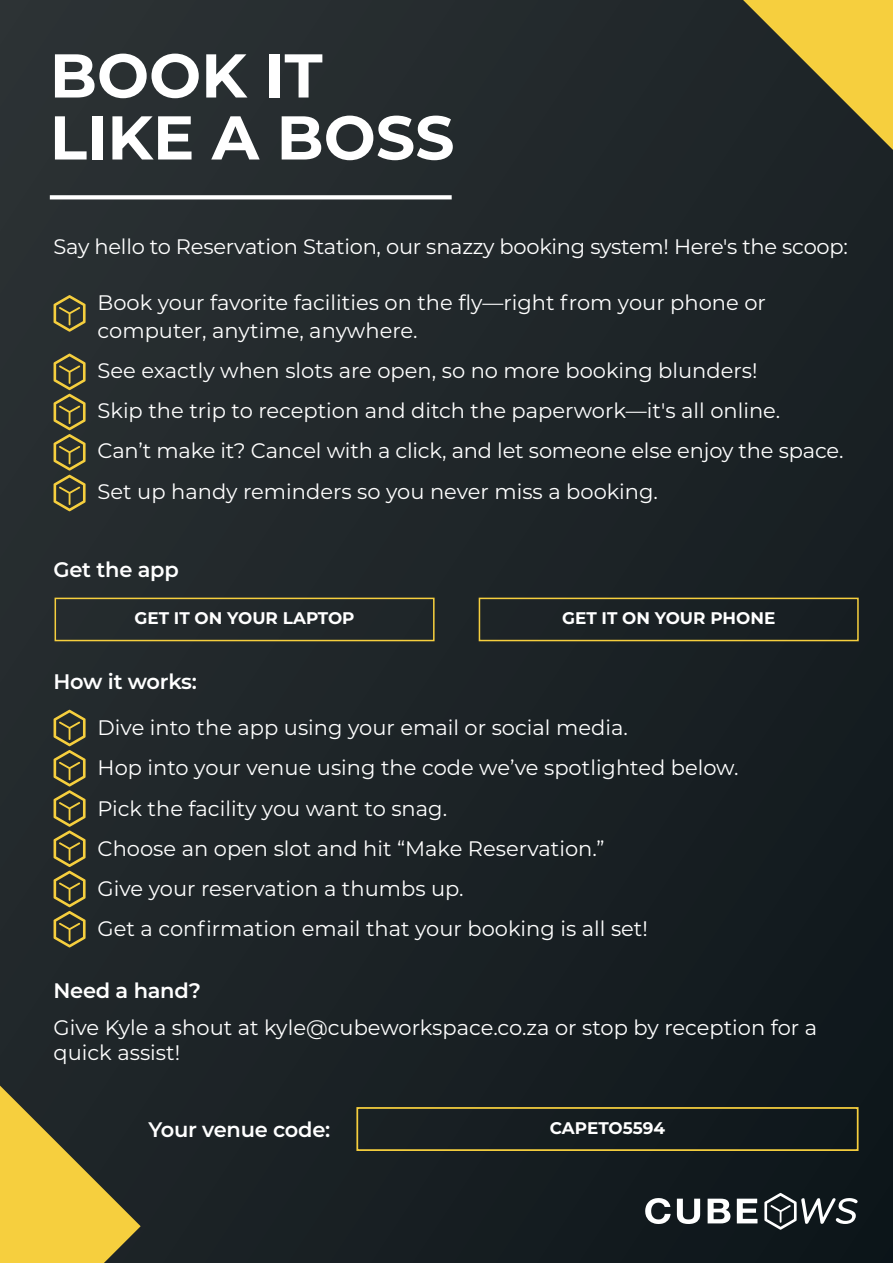
<style>
.page{position:relative;width:893px;height:1263px;background:#fff}
.page>*{position:absolute;margin:0;border:0;box-sizing:border-box;transform-origin:0 0}
.t1{font:700 61.65px/61.9px "Montserrat";color:#fff}
.t2{font:21px/40.2px "Montserrat";color:#fff}
.t3{font:600 21px "Montserrat";letter-spacing:-.01em;color:#fff}
.t4{font:700 16.8px "Montserrat";color:#fff}
</style>
<div class="page">
<div style="left:0;top:0;width:893px;height:1263px;background:linear-gradient(to right,#272d30,#141c20)"></div>
<svg style="left:50px;top:195px;width:402px;height:4px"></svg>
<svg style="left:0;top:1085px;width:141px;height:178px;background:#9b8734"></svg>
<svg style="left:708px;top:1199px;width:22px;height:24px"></svg>
<svg style="left:737px;top:1198px;width:20px;height:25px"></svg>
<svg style="left:677px;top:1199px;width:23px;height:25px"></svg>
<svg style="left:645px;top:1198px;width:26px;height:26px"></svg>
<svg style="left:764px;top:1193px;width:94px;height:37px"></svg>
<svg style="left:54px;top:295px;width:32px;height:37px"></svg>
<svg style="left:54px;top:710px;width:32px;height:237px;background:#585230"></svg>
<svg style="left:54px;top:354px;width:32px;height:157px;background:#5b5633"></svg>
<div style="left:55px;top:598px;width:380px;height:43px;border:2px solid #f6cf3e"></div>
<div style="left:479px;top:598px;width:380px;height:43px;border:2px solid #f6cf3e"></div>
<div style="left:356px;top:1107px;width:502px;height:44px;border:2px solid #f6cf3e"></div>
<svg style="left:726px;top:0;width:167px;height:166px;background:#786b31"></svg>
<h1 class="t1" style="left:50px;top:42px;width:406px">BOOK IT<br>LIKE A BOSS</h1>
<p class="t2" style="left:54px;top:226px;width:796px">Say hello to Reservation Station, our snazzy booking system! Here's the scoop:</p>
<p class="t2" style="left:98px;top:287px;width:670px;line-height:28.2px">Book your favorite facilities on the fly—right from your phone or computer, anytime, anywhere.</p>
<p class="t2" style="left:98px;top:350px;width:747px">See exactly when slots are open, so no more booking blunders!<br>Skip the trip to reception and ditch the paperwork—it's all online.<br>Can’t make it? Cancel with a click, and let someone else enjoy the space.<br>Set up handy reminders so you never miss a booking.</p>
<p class="t3" style="left:54px;top:555px;width:127px">Get the app</p>
<p class="t4" style="left:134px;top:606px;width:222px">GET IT ON YOUR LAPTOP</p>
<p class="t3" style="left:54px;top:667px;width:145px">How it works:</p>
<p class="t4" style="left:562px;top:606px;width:215px">GET IT ON YOUR PHONE</p>
<p class="t2" style="left:98px;top:707px;width:642px">Dive into the app using your email or social media.<br>Hop into your venue using the code we’ve spotlighted below.<br>Pick the facility you want to snag.<br>Choose an open slot and hit “Make Reservation.”<br>Give your reservation a thumbs up.<br>Get a confirmation email that your booking is all set!</p>
<p class="t3" style="left:54px;top:975px;width:149px">Need a hand?</p>
<p class="t2" style="left:54px;top:1014px;width:765px;line-height:25.2px">Give Kyle a shout at kyle@cubeworkspace.co.za or stop by reception for a quick assist!</p>
<p class="t3" style="left:148px;top:1114px;width:183px">Your venue code:</p>
<p class="t4" style="left:550px;top:1116px;width:117px">CAPETO5594</p>
</div>
